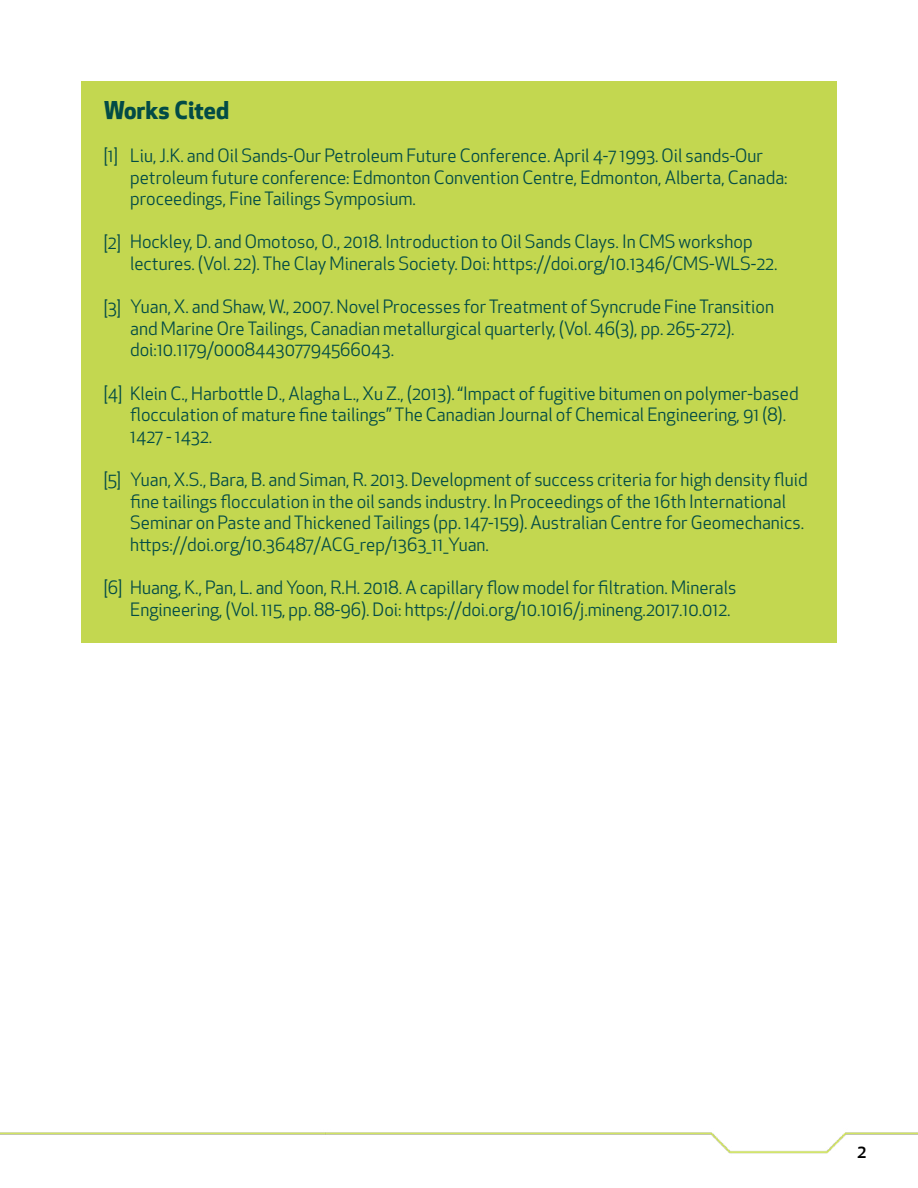
<style>
.page{position:relative;width:918px;height:1188px;background:#fff}
.page>*{position:absolute;margin:0;border:0;box-sizing:border-box;transform-origin:0 0}
.t1{font:700 24px "Apex New";color:#024b46}
.t2{font:18px/21.6px "Apex New";color:#024b46}
.t3{font:500 18px "Apex New";color:#000}
</style>
<div class="page">
<div style="left:81px;top:81px;width:756px;height:562px;background:#c3d750"></div>
<img style="left:0;top:1132px;width:918px;height:22px">
<h1 class="t1" style="left:104px;top:93px;width:127px">Works Cited</h1>
<p class="t2" style="left:104px;top:145px;width:16px">[1]</p>
<p class="t2" style="left:130px;top:145px;width:659px">Liu, J.K. and Oil Sands-Our Petroleum Future Conference. April 4-7 1993. Oil sands-Our petroleum future conference: Edmonton Convention Centre, Edmonton, Alberta, Canada: proceedings, Fine Tailings Symposium.</p>
<p class="t2" style="left:130px;top:231px;width:649px">Hockley, D. and Omotoso, O., 2018. Introduction to Oil Sands Clays. In CMS workshop lectures. (Vol. 22). The Clay Minerals Society. Doi: https://doi.org/10.1346/CMS-WLS-22.</p>
<p class="t2" style="left:130px;top:296px;width:645px">Yuan, X. and Shaw, W., 2007. Novel Processes for Treatment of Syncrude Fine Transition and Marine Ore Tailings, Canadian metallurgical quarterly, (Vol. 46(3), pp. 265-272). doi:10.1179/000844307794566043.</p>
<p class="t2" style="left:130px;top:382px;width:670px;text-indent:-26px">[4] Klein C., Harbottle D., Alagha L., Xu Z., (2013). “Impact of fugitive bitumen on polymer-based flocculation of mature fine tailings” The Canadian Journal of Chemical Engineering, 91 (8).<br>1427 - 1432.</p>
<p class="t2" style="left:130px;top:469px;width:679px">Yuan, X.S., Bara, B. and Siman, R. 2013. Development of success criteria for high density fluid fine tailings flocculation in the oil sands industry. In Proceedings of the 16th International Seminar on Paste and Thickened Tailings (pp. 147-159). Australian Centre for Geomechanics. https://doi.org/10.36487/ACG_rep/1363_11_Yuan.</p>
<p class="t2" style="left:130px;top:577px;width:608px;text-indent:-26px">[6] Huang, K., Pan, L. and Yoon, R.H. 2018. A capillary flow model for filtration. Minerals<br>Engineering, (Vol. 115, pp. 88-96). Doi: https://doi.org/10.1016/j.mineng.2017.10.012.</p>
<p class="t2" style="left:104px;top:232px;width:19px">[2]</p>
<p class="t2" style="left:104px;top:296px;width:19px">[3]</p>
<p class="t2" style="left:104px;top:469px;width:19px">[5]</p>
<p class="t3" style="left:857px;top:1139px;width:11px">2</p>
</div>
